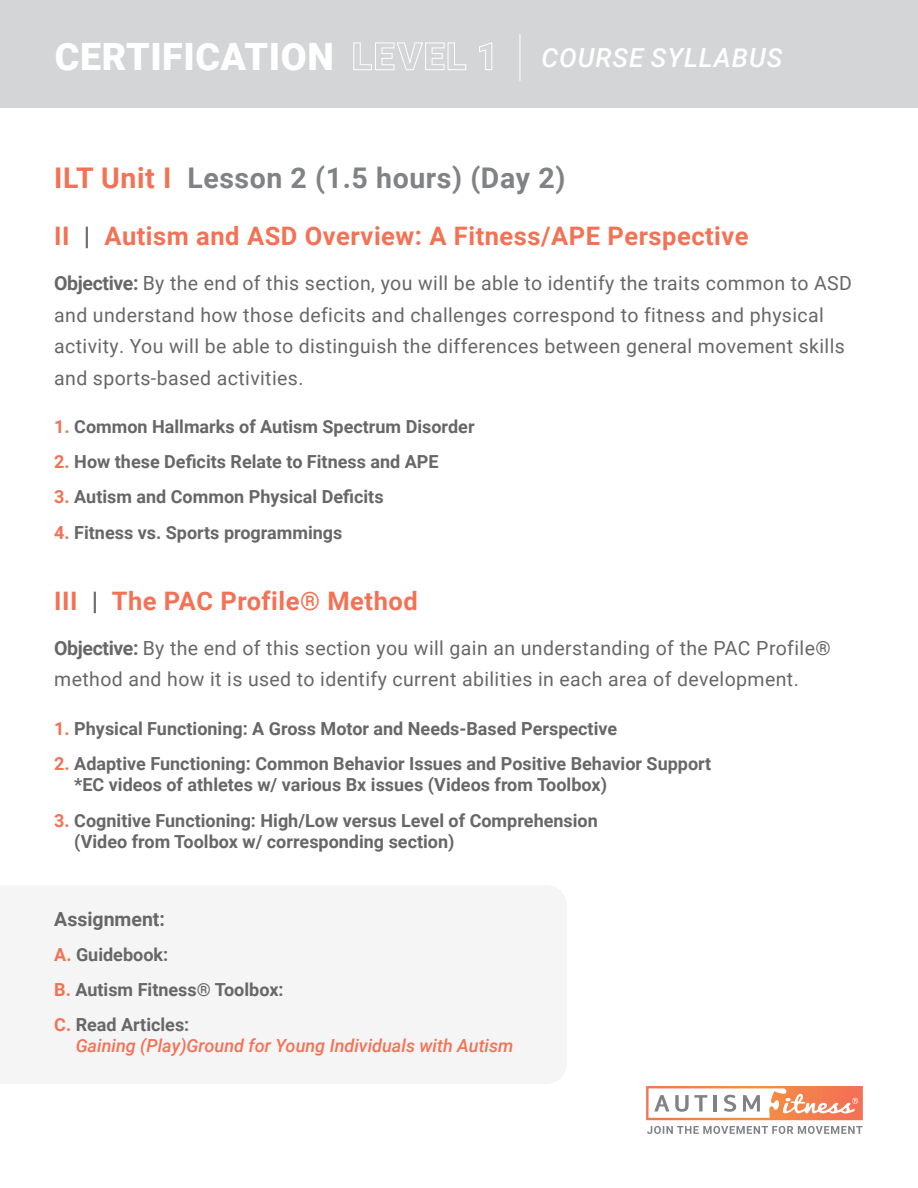
<style>
.page{position:relative;width:918px;height:1188px;background:#fff}
.page>*{position:absolute;margin:0;border:0;box-sizing:border-box;transform-origin:0 0}
.t1{font:900 37.65px "Roboto";letter-spacing:.015em;color:#fff}
.t2{font:700 28.5px "Roboto";letter-spacing:.02em;color:#808285}
.t3{font:700 25.5px "Roboto";letter-spacing:.02em;color:#f37255}
.t4{font:19.5px/31.5px "Roboto";letter-spacing:.02em;color:#686768}
.t5{font:700 19.5px "Roboto";color:#686768}
.t6{font:700 18px/21.6px "Roboto";color:#686768}
.t7{font:italic 500 18px "Roboto";color:#f37255}
.s1{font-weight:500;font-style:italic;font-size:26.25px}
.s2{color:#f37255}
.s3{color:#686768}
.s4{font-weight:700}
</style>
<div class="page">
<svg style="left:646px;top:1086px;width:217px;height:48px"></svg>
<div style="left:0;top:0;width:918px;height:108px;background:#d4d5d7"></div>
<hr style="left:519px;top:34px;width:1px;height:47px;background:#fff">
<h1 class="t1" style="left:55px;top:30px;width:729px">CERTIFICATION LEVEL 1 <span class="s1">COURSE SYLLABUS</span></h1>
<h2 class="t2" style="left:54px;top:157px;width:513px"><span class="s2">ILT Unit I</span> Lesson 2 (1.5 hours) (Day 2)</h2>
<h3 class="t3" style="left:54px;top:218px;width:696px">II <span class="s3">|</span> Autism and ASD Overview: A Fitness/APE Perspective</h3>
<p class="t4" style="left:54px;top:267px;width:799px"><span class="s4">Objective:</span> By the end of this section, you will be able to identify the traits common to ASD and understand how those deficits and challenges correspond to fitness and physical activity. You will be able to distinguish the differences between general movement skills and sports-based activities.</p>
<p class="t6" style="left:54px;top:415px;width:422px"><span class="s2">1.</span> Common Hallmarks of Autism Spectrum Disorder</p>
<p class="t6" style="left:54px;top:450px;width:386px"><span class="s2">2.</span> How these Deficits Relate to Fitness and APE</p>
<p class="t6" style="left:54px;top:486px;width:331px"><span class="s2">3.</span> Autism and Common Physical Deficits</p>
<p class="t6" style="left:54px;top:521px;width:290px"><span class="s2">4.</span> Fitness vs. Sports programmings</p>
<h3 class="t3" style="left:54px;top:583px;width:365px">III <span class="s3">|</span> The PAC Profile® Method</h3>
<p class="t4" style="left:54px;top:631px;width:778px"><span class="s4">Objective:</span> By the end of this section you will gain an understanding of the PAC Profile® method and how it is used to identify current abilities in each area of development.</p>
<p class="t6" style="left:54px;top:717px;width:565px"><span class="s2">1.</span> Physical Functioning: A Gross Motor and Needs-Based Perspective</p>
<p class="t6" style="left:74px;top:752px;width:639px;text-indent:-20px"><span class="s2">2.</span> Adaptive Functioning: Common Behavior Issues and Positive Behavior Support *EC videos of athletes w/ various Bx issues (Videos from Toolbox)</p>
<p class="t6" style="left:74px;top:809px;width:525px;text-indent:-20px"><span class="s2">3.</span> Cognitive Functioning: High/Low versus Level of Comprehension (Video from Toolbox w/ corresponding section)</p>
<p class="t5" style="left:54px;top:905px;width:112px">Assignment:</p>
<p class="t6" style="left:54px;top:936px;width:231px;line-height:35.1px"><span class="s2">A.</span> Guidebook:<br><span class="s2">B.</span> Autism Fitness® Toolbox:<br><span class="s2">C.</span> Read Articles:</p>
<p class="t7" style="left:76px;top:1033px;width:439px">Gaining (Play)Ground for Young Individuals with Autism</p>
</div>
